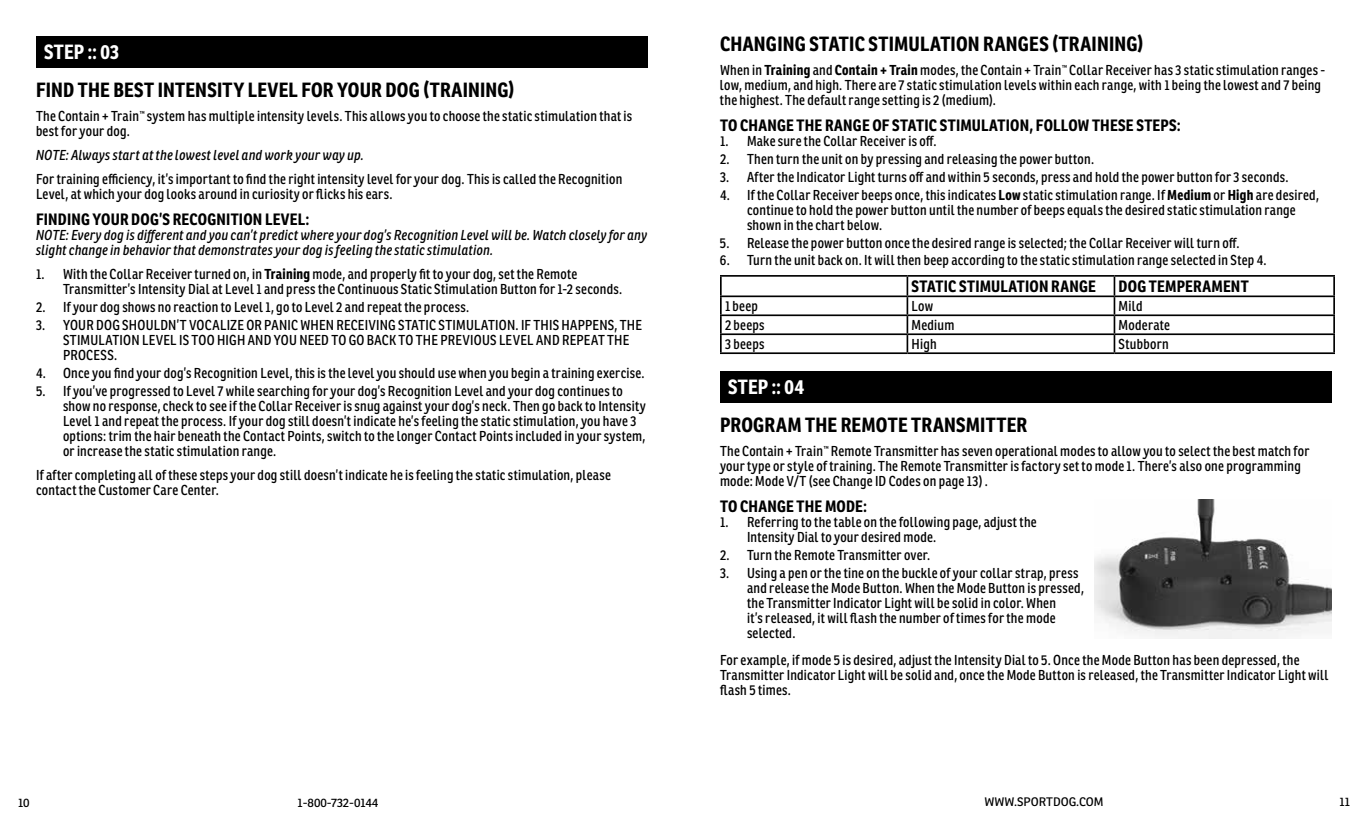
<style>
.page{position:relative;width:1368px;height:828px;background:#fff}
.page>*{position:absolute;margin:0;border:0;box-sizing:border-box;transform-origin:0 0}
.t1{font:700 20px "Ronnia Cond";letter-spacing:.01em;color:#000}
.t2{font:700 20px "Ronnia Cond";letter-spacing:.01em;color:#fff}
.t3{font:700 16px "Ronnia Cond";letter-spacing:.015em;color:#000}
.t4{font:14px/15px "Ronnia Cond";letter-spacing:.02em;color:#000}
.t5{font:italic 14px/15px "Ronnia Cond";letter-spacing:.02em;color:#000}
.t6{font:12px "Ronnia";color:#000}
.s1{font-weight:700}
</style>
<div class="page">
<div style="left:36px;top:36px;width:612px;height:31px;background:#000"></div>
<hr style="left:720px;top:275px;width:187px;height:2px;background:#000">
<hr style="left:907px;top:275px;width:207px;height:2px;background:#000">
<hr style="left:1114px;top:275px;width:221px;height:2px;background:#000">
<hr style="left:720px;top:296px;width:187px;height:1px;background:#000">
<hr style="left:907px;top:296px;width:207px;height:1px;background:#000">
<hr style="left:1114px;top:296px;width:221px;height:1px;background:#000">
<hr style="left:720px;top:314px;width:187px;height:2px;background:#000">
<hr style="left:907px;top:314px;width:207px;height:2px;background:#000">
<hr style="left:1114px;top:314px;width:221px;height:2px;background:#000">
<hr style="left:720px;top:333px;width:187px;height:2px;background:#000">
<svg style="left:720px;top:277px;width:2px;height:75px"></svg>
<hr style="left:907px;top:333px;width:207px;height:2px;background:#000">
<svg style="left:907px;top:277px;width:1px;height:75px"></svg>
<hr style="left:1114px;top:333px;width:221px;height:2px;background:#000">
<svg style="left:1114px;top:277px;width:1px;height:75px"></svg>
<svg style="left:1333px;top:277px;width:2px;height:75px"></svg>
<hr style="left:720px;top:352px;width:187px;height:2px;background:#000">
<hr style="left:907px;top:352px;width:207px;height:2px;background:#000">
<hr style="left:1114px;top:352px;width:221px;height:2px;background:#000">
<div style="left:720px;top:371px;width:612px;height:31px;background:#000"></div>
<img style="left:1094px;top:499px;width:238px;height:140px">
<h1 class="t2" style="left:44px;top:39px;width:77px">STEP :: 03</h1>
<h1 class="t1" style="left:36px;top:77px;width:480px">FIND THE BEST INTENSITY LEVEL FOR YOUR DOG (TRAINING)</h1>
<p class="t4" style="left:36px;top:109px;width:598px">The Contain + Train<sup>™</sup> system has multiple intensity levels. This allows you to choose the static stimulation that is best for your dog.</p>
<p class="t5" style="left:36px;top:148px;width:330px">NOTE: Always start at the lowest level and work your way up.</p>
<p class="t4" style="left:36px;top:172px;width:588px">For training efficiency, it’s important to find the right intensity level for your dog. This is called the Recognition<br>Level, at which your dog looks around in curiosity or flicks his ears.</p>
<p class="t3" style="left:36px;top:209px;width:275px">FINDING YOUR DOG’S RECOGNITION LEVEL:</p>
<p class="t5" style="left:36px;top:228px;width:613px">NOTE: Every dog is different and you can’t predict where your dog’s Recognition Level will be. Watch closely for any slight change in behavior that demonstrates your dog is feeling the static stimulation.</p>
<p class="t4" style="left:63px;top:267px;width:561px;text-indent:-27px">1. With the Collar Receiver turned on, in <span class="s1">Training</span> mode, and properly fit to your dog, set the Remote<br>Transmitter’s Intensity Dial at Level 1 and press the Continuous Static Stimulation Button for 1-2 seconds.</p>
<p class="t4" style="left:36px;top:299px;width:435px">2. If your dog shows no reaction to Level 1, go to Level 2 and repeat the process.</p>
<p class="t4" style="left:63px;top:317px;width:580px;text-indent:-27px">3. YOUR DOG SHOULDN’T VOCALIZE OR PANIC WHEN RECEIVING STATIC STIMULATION. IF THIS HAPPENS, THE<br>STIMULATION LEVEL IS TOO HIGH AND YOU NEED TO GO BACK TO THE PREVIOUS LEVEL AND REPEAT THE<br>PROCESS.</p>
<p class="t4" style="left:36px;top:365px;width:610px">4. Once you find your dog’s Recognition Level, this is the level you should use when you begin a training exercise.</p>
<p class="t4" style="left:63px;top:383px;width:585px;text-indent:-27px">5. If you’ve progressed to Level 7 while searching for your dog’s Recognition Level and your dog continues to show no response, check to see if the Collar Receiver is snug against your dog’s neck. Then go back to Intensity Level 1 and repeat the process. If your dog still doesn’t indicate he’s feeling the static stimulation, you have 3 options: trim the hair beneath the Contact Points, switch to the longer Contact Points included in your system, or increase the static stimulation range.</p>
<p class="t4" style="left:36px;top:467px;width:576px">If after completing all of these steps your dog still doesn’t indicate he is feeling the static stimulation, please contact the Customer Care Center.</p>
<h1 class="t1" style="left:720px;top:31px;width:425px">CHANGING STATIC STIMULATION RANGES (TRAINING)</h1>
<p class="t4" style="left:720px;top:63px;width:607px">When in <span class="s1">Training</span> and <span class="s1">Contain + Train</span> modes, the Contain + Train<sup>™</sup> Collar Receiver has 3 static stimulation ranges - low, medium, and high. There are 7 static stimulation levels within each range, with 1 being the lowest and 7 being the highest. The default range setting is 2 (medium).</p>
<p class="t3" style="left:720px;top:115px;width:462px">TO CHANGE THE RANGE OF STATIC STIMULATION, FOLLOW THESE STEPS:</p>
<p class="t4" style="left:720px;top:134px;width:218px">1. Make sure the Collar Receiver is off.</p>
<p class="t4" style="left:720px;top:151px;width:376px">2. Then turn the unit on by pressing and releasing the power button.</p>
<p class="t4" style="left:720px;top:169px;width:570px">3. After the Indicator Light turns off and within 5 seconds, press and hold the power button for 3 seconds.</p>
<p class="t4" style="left:747px;top:187px;width:573px;text-indent:-27px">4. If the Collar Receiver beeps once, this indicates <span class="s1">Low</span> static stimulation range. If <span class="s1">Medium</span> or <span class="s1">High</span> are desired, continue to hold the power button until the number of beeps equals the desired static stimulation range shown in the chart below.</p>
<p class="t4" style="left:720px;top:235px;width:521px">5. Release the power button once the desired range is selected; the Collar Receiver will turn off.</p>
<p class="t4" style="left:720px;top:253px;width:548px">6. Turn the unit back on. It will then beep according to the static stimulation range selected in Step 4.</p>
<p class="t3" style="left:912px;top:276px;width:186px">STATIC STIMULATION RANGE</p>
<p class="t3" style="left:1119px;top:276px;width:132px">DOG TEMPERAMENT</p>
<p class="t4" style="left:725px;top:299px;width:34px">1 beep</p>
<p class="t4" style="left:912px;top:299px;width:23px">Low</p>
<p class="t4" style="left:1119px;top:299px;width:25px">Mild</p>
<p class="t4" style="left:725px;top:317px;width:41px">2 beeps</p>
<p class="t4" style="left:912px;top:317px;width:44px">Medium</p>
<p class="t4" style="left:1119px;top:317px;width:53px">Moderate</p>
<p class="t4" style="left:725px;top:336px;width:41px">3 beeps</p>
<p class="t4" style="left:912px;top:336px;width:27px">High</p>
<p class="t4" style="left:1119px;top:336px;width:52px">Stubborn</p>
<h1 class="t2" style="left:728px;top:374px;width:78px">STEP :: 04</h1>
<h1 class="t1" style="left:720px;top:412px;width:309px">PROGRAM THE REMOTE TRANSMITTER</h1>
<p class="t4" style="left:720px;top:444px;width:591px">The Contain + Train<sup>™</sup> Remote Transmitter has seven operational modes to allow you to select the best match for your type or style of training. The Remote Transmitter is factory set to mode 1. There’s also one programming mode: Mode V/T (see Change ID Codes on page 13) .</p>
<p class="t3" style="left:720px;top:496px;width:149px">TO CHANGE THE MODE:</p>
<p class="t4" style="left:747px;top:515px;width:291px;text-indent:-27px">1. Referring to the table on the following page, adjust the<br>Intensity Dial to your desired mode.</p>
<p class="t4" style="left:720px;top:547px;width:212px">2. Turn the Remote Transmitter over.</p>
<p class="t4" style="left:747px;top:565px;width:338px;text-indent:-27px">3. Using a pen or the tine on the buckle of your collar strap, press and release the Mode Button. When the Mode Button is pressed, the Transmitter Indicator Light will be solid in color. When<br>it’s released, it will flash the number of times for the mode selected.</p>
<p class="t4" style="left:720px;top:652px;width:610px">For example, if mode 5 is desired, adjust the Intensity Dial to 5. Once the Mode Button has been depressed, the<br>Transmitter Indicator Light will be solid and, once the Mode Button is released, the Transmitter Indicator Light will flash 5 times.</p>
<p class="t6" style="left:18px;top:796px;width:13px">10</p>
<p class="t6" style="left:297px;top:796px;width:83px">1-800-732-0144</p>
<p class="t6" style="left:984px;top:795px;width:121px">WWW.SPORTDOG.COM</p>
<p class="t6" style="left:1340px;top:795px;width:12px">11</p>
</div>
